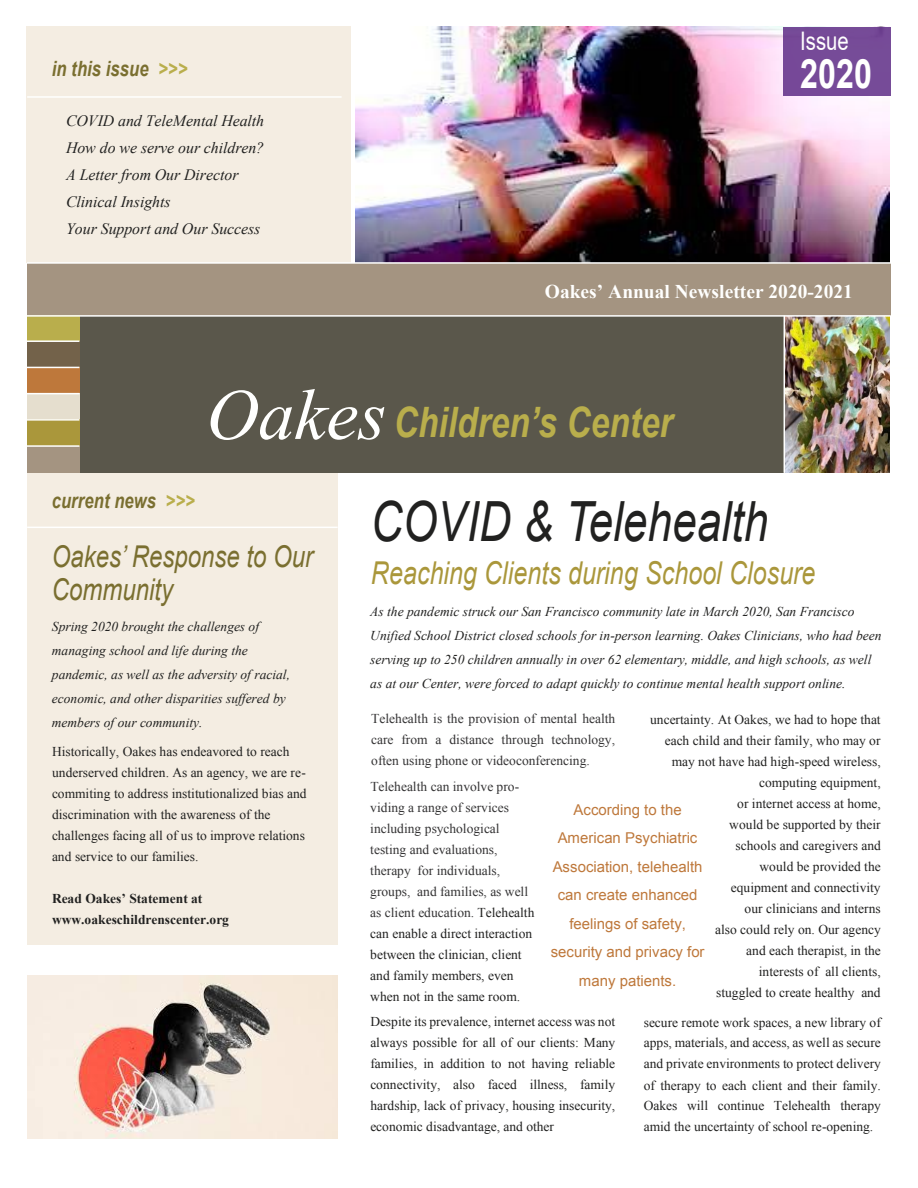
<style>
.page{position:relative;width:918px;height:1188px;background:#fff}
.page>*{position:absolute;margin:0;border:0;box-sizing:border-box;transform-origin:0 0}
.t1{font:italic 72px "Times New Roman";color:#fffffe}
.t2{font:italic 55.5px "Arial";letter-spacing:.005em;color:#212120;scale:.79 1}
.t3{font:italic 700 42px "Arial";letter-spacing:.005em;color:#b9ae4c;scale:.79 1}
.t4{font:700 40.5px "Arial";color:#fffffe;scale:.8 1}
.t5{font:italic 31.5px "Arial";letter-spacing:.005em;color:#aa973b;scale:.79 1}
.t6{font:italic 30px/33px "Arial";color:#7a6f30;scale:.8 1}
.t7{font:25.5px "Arial";color:#fffffe;scale:.79 1}
.t8{font:italic 700 21px "Arial";letter-spacing:.01em;color:#7a6f30;scale:.79 1}
.t9{font:700 19.5px "Times New Roman";color:#fffffe}
.t10{font:italic 15.9px/27px "Times New Roman";color:#212120}
.t11{font:15px/28.5px "Arial";color:#be783b;text-align:center}
.t12{font:13.5px/21px "Times New Roman";color:#212120;text-align:right}
.t13{font:italic 13.5px/24px "Times New Roman";color:#212120}
.t14{font:13.5px/21px "Times New Roman";color:#353435;text-align:justify}
.t15{font:700 13.5px/21px "Times New Roman";color:#212120}
.s1{color:#b9ae4c}
.s2{color:#212120}
</style>
<div class="page">
<div style="left:27px;top:459px;width:311px;height:486px;background:#f4ede2"></div>
<div style="left:78px;top:315px;width:707px;height:157px;background:#5a574b"></div>
<div style="left:26px;top:26px;width:325px;height:236px;background:#f4ede2"></div>
<img style="left:356px;top:27px;width:534px;height:235px">
<img style="left:27px;top:976px;width:310px;height:162px">
<div style="left:783px;top:27px;width:108px;height:68px;background:#764b98"></div>
<img style="left:785px;top:317px;width:105px;height:156px">
<div style="left:27px;top:263px;width:863px;height:53px;background:#a49481"></div>
<div style="left:27px;top:315px;width:52px;height:26px;background:#b9ae4c"></div>
<div style="left:27px;top:341px;width:52px;height:26px;background:#73624a"></div>
<div style="left:27px;top:367px;width:52px;height:27px;background:#be783b"></div>
<div style="left:27px;top:394px;width:52px;height:26px;background:#e5dece"></div>
<div style="left:27px;top:420px;width:52px;height:26px;background:#aa973b"></div>
<div style="left:27px;top:446px;width:52px;height:26px;background:#a49481"></div>
<hr style="left:27px;top:340px;width:52px;height:2px;background:#fffffe">
<hr style="left:27px;top:367px;width:52px;height:1px;background:#fffffe">
<hr style="left:27px;top:393px;width:52px;height:1px;background:#fffffe">
<hr style="left:27px;top:419px;width:52px;height:2px;background:#fffffe">
<hr style="left:27px;top:445px;width:52px;height:2px;background:#fffffe">
<hr style="left:27px;top:262px;width:864px;height:2px;background:#fff">
<hr style="left:27px;top:315px;width:864px;height:2px;background:#fff">
<hr style="left:27px;top:527px;width:311px;height:1px;background:#fffffe">
<hr style="left:784px;top:316px;width:1px;height:157px;background:#fffffe">
<hr style="left:27px;top:96px;width:315px;height:2px;background:#fffffe">
<p class="t8" style="left:52px;top:55px;width:173px">in this issue <span class="s1">&gt;&gt;&gt;</span></p>
<p class="t10" style="left:66px;top:107px;width:200px">COVID and TeleMental Health<br>How do we serve our children?<br>A Letter from Our Director<br>Clinical Insights<br>Your Support and Our Success</p>
<p class="t7" style="left:800px;top:24px;width:63px">Issue</p>
<p class="t4" style="left:800px;top:45px;width:91px">2020</p>
<p class="t9" style="left:545px;top:277px;width:309px">Oakes’ Annual Newsletter 2020-2021</p>
<p class="t1" style="left:206px;top:365px;width:181px">Oakes</p>
<p class="t3" style="left:394px;top:395px;width:354px">Children’s Center</p>
<p class="t8" style="left:52px;top:487px;width:183px">current news <span class="s1">&gt;&gt;&gt;</span></p>
<p class="t6" style="left:52px;top:540px;width:328px">Oakes’ Response to Our<br>Community</p>
<p class="t13" style="left:52px;top:614px;width:240px">Spring 2020 brought the challenges of managing school and life during the pandemic, as well as the adversity of racial, economic, and other disparities suffered by members of our community.</p>
<p class="t12" style="left:52px;top:740px;width:256px;text-align:left">Historically, Oakes has endeavored to reach underserved children. As an agency, we are re&shy;commiting to address institutionalized bias and discrimination with the awareness of the challenges facing all of us to improve relations and service to our families.</p>
<p class="t15" style="left:52px;top:887px;width:179px">Read Oakes’ Statement at www.oakeschildrenscenter.org</p>
<p class="t2" style="left:371px;top:486px;width:505px">COVID &amp; Telehealth</p>
<p class="t5" style="left:371px;top:553px;width:564px">Reaching Clients during School Closure</p>
<p class="t13" style="left:370px;top:599px;width:513px">As the pandemic struck our San Francisco community late in March 2020, San Francisco Unified School District closed schools for in-person learning. Oakes Clinicians, who had been serving up to 250 children annually in over 62 elementary, middle, and high schools, as well as at our Center, were forced to adapt quickly to continue mental health support online.</p>
<p class="t14" style="left:371px;top:708px;width:246px">Telehealth is the provision of mental health care from a distance through technology, often using phone or videoconferencing.</p>
<p class="t12" style="left:650px;top:709px;width:232px">uncertainty. At Oakes, we had to hope that each child and their family, who may or may not have had high-speed wireless, computing equipment,</p>
<p class="t14" style="left:370px;top:775px;width:166px;text-align:left">Telehealth can involve pro&shy;viding a range of services including psychological testing and evaluations, therapy for individuals, groups, and families, as well as client education. <span class="s2">Telehealth can enable a direct interaction between the clinician, client and family members, even when not in the same room.</span></p>
<p class="t12" style="left:715px;top:793px;width:167px">or internet access at home, would be supported by their schools and caregivers and would be provided the equipment and connectivity our clinicians and interns<br>also could rely on. Our agency and each therapist, in the interests of all clients, stuggled to create healthy and</p>
<p class="t11" style="left:551px;top:795px;width:155px">According to the<br>American Psychiatric<br>Association, telehealth can create enhanced feelings of safety, security and privacy for many patients.</p>
<p class="t12" style="left:370px;top:1011px;width:247px;text-align:justify">Despite its prevalence, internet access was not always possible for all of our clients: Many families, in addition to not having reliable connectivity, also faced illness, family hardship, lack of privacy, housing insecurity, economic disadvantage, and other</p>
<p class="t12" style="left:644px;top:1011px;width:239px;text-align:justify">secure remote work spaces, a new library of apps, materials, and access, as well as secure and private environments to protect delivery of therapy to each client and their family.<br>Oakes will continue Telehealth therapy amid the uncertainty of school re-opening.</p>
</div>
